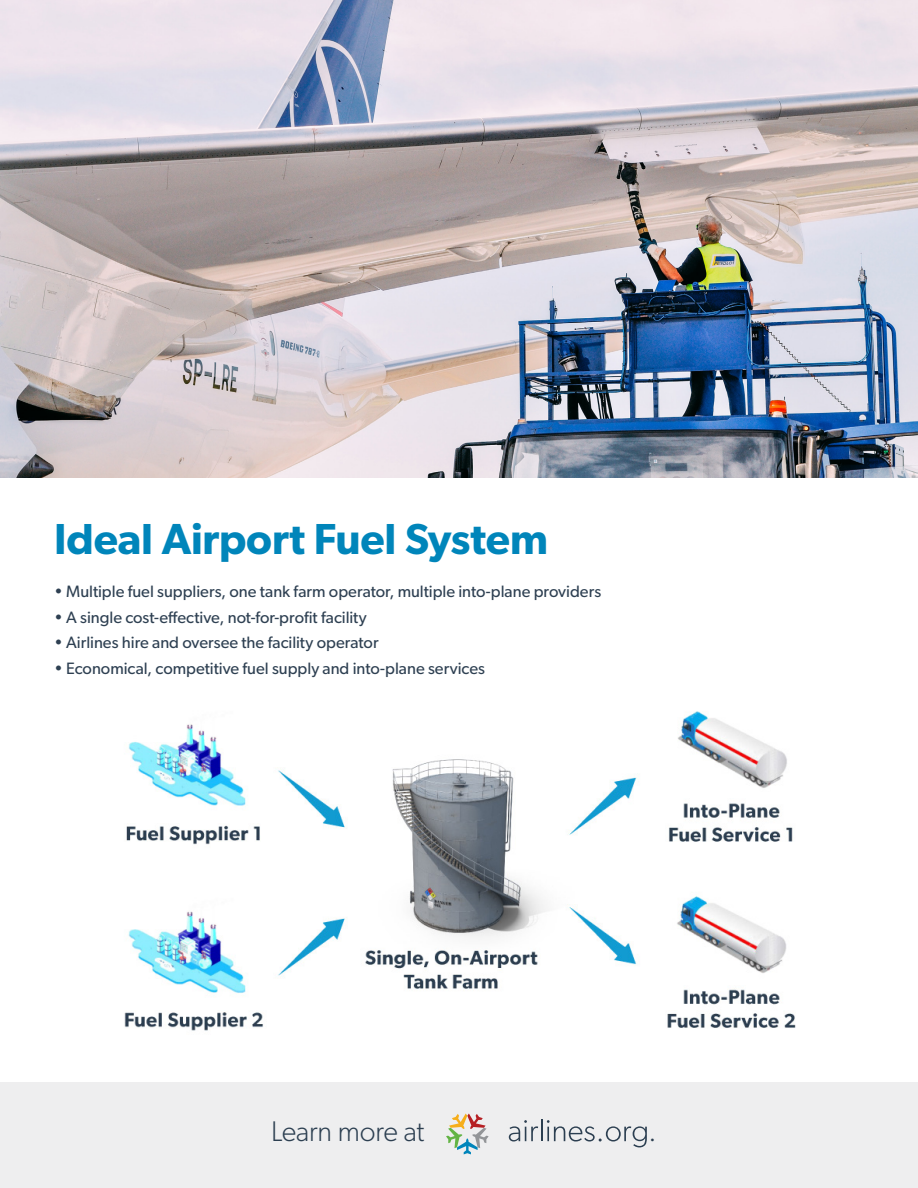
<style>
.page{position:relative;width:918px;height:1188px;background:#fff}
.page>*{position:absolute;margin:0;border:0;box-sizing:border-box;transform-origin:0 0}
.t1{font:600 43.5px "Gibson";letter-spacing:-.005em;color:#0085ba}
.t2{font:300 28.5px "Gibson";letter-spacing:-.01em;color:#2c3f51}
.t3{font:16.5px "Gibson";color:#2e4052}
</style>
<div class="page">
<div style="left:0;top:1082px;width:918px;height:106px;background:#eeeeef"></div>
<img style="left:0;top:0;width:918px;height:478px">
<img style="left:124px;top:711px;width:672px;height:320px">
<svg style="left:509px;top:1120px;width:138px;height:27px"></svg>
<svg style="left:446px;top:1114px;width:43px;height:40px"></svg>
<p class="t1" style="left:54px;top:513px;width:496px">Ideal Airport Fuel System</p>
<p class="t3" style="left:54px;top:582px;width:549px">• Multiple fuel suppliers, one tank farm operator, multiple into-plane providers</p>
<p class="t3" style="left:54px;top:607px;width:314px">• A single cost-effective, not-for-profit facility</p>
<p class="t3" style="left:54px;top:633px;width:326px">• Airlines hire and oversee the facility operator</p>
<p class="t3" style="left:54px;top:658px;width:433px">• Economical, competitive fuel supply and into-plane services</p>
<p class="t2" style="left:271px;top:1114px;width:155px">Learn more at</p>
<p class="t2" style="left:649px;top:1114px;width:10px">.</p>
</div>
